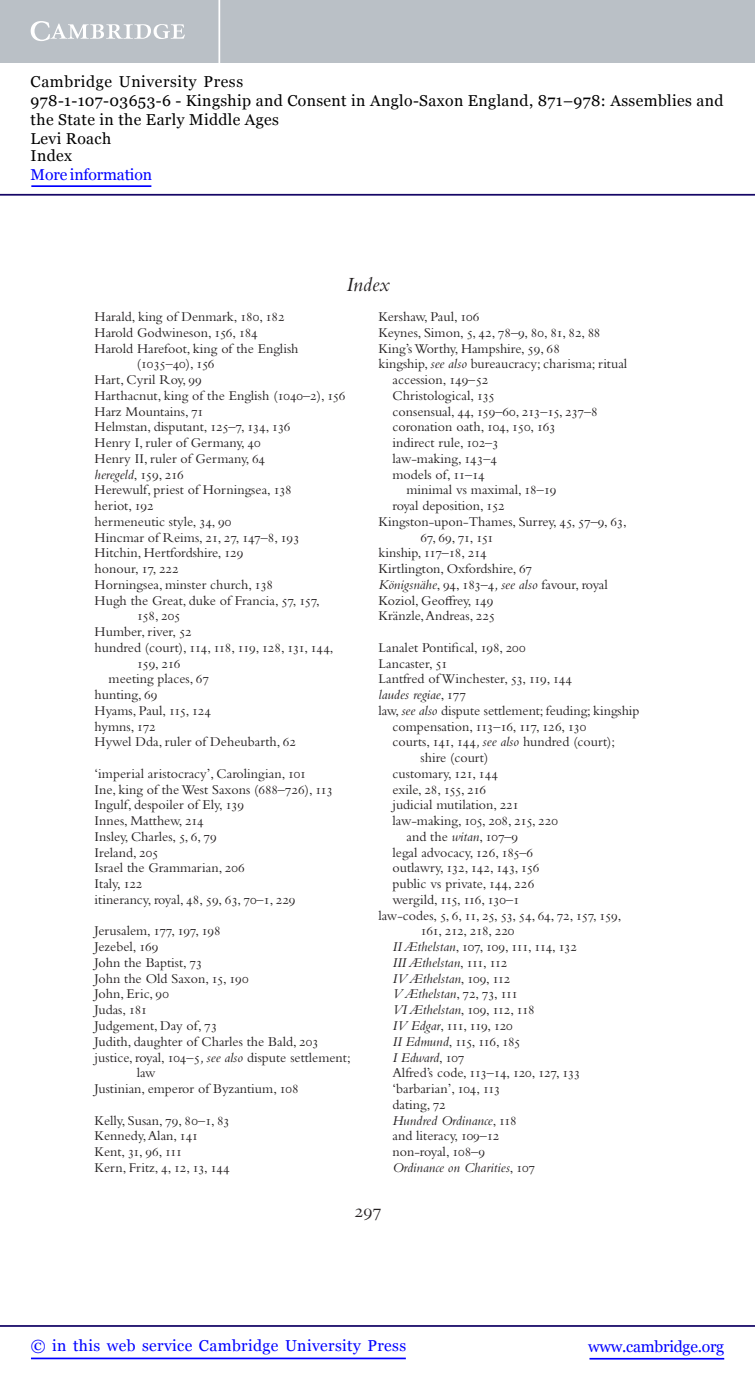
<style>
.page{position:relative;width:755px;height:1385px;background:#fff}
.page>*{position:absolute;margin:0;border:0;box-sizing:border-box;transform-origin:0 0}
.t1{font:italic 21px "Bembo Std";color:#231f20}
.t2{font:19.25px "Bembo Std";color:#231f20}
.t3{font:15.75px/18.6px "Georgia";letter-spacing:.025em;color:#000}
.t4{font:15.75px "Georgia";letter-spacing:.025em;color:#00f}
.t5{font:15.75px "Georgia";letter-spacing:-.015em;color:#00f}
.t6{font:15.75px "Georgia";letter-spacing:-.01em;color:#00f}
.t7{font:14px/15.8px "Bembo Std";color:#231f20}
.t8{font:14px/15.8px "Bembo Std";letter-spacing:-.04em;color:#231f20}
.t9{font:14px "Bembo Std";letter-spacing:-.03em;color:#231f20}
.t10{font:italic 14px "Bembo Std";color:#231f20}
.t11{font:14px "Bembo Std";letter-spacing:-.06em;color:#231f20}
.t12{font:14px "Bembo Std";letter-spacing:-.02em;color:#231f20}
.t13{font:14px "Bembo Std";letter-spacing:-.045em;color:#231f20}
.t14{font:14px "Bembo Std";letter-spacing:-.025em;color:#231f20}
.t15{font:14px "Bembo Std";letter-spacing:-.08em;color:#231f20}
.s1{font-style:normal}
.s2{font-style:italic}
</style>
<div class="page">
<hr style="left:589px;top:1358px;width:134px;height:1px;background:#00f">
<hr style="left:0;top:1325px;width:754px;height:2px;background:#150666">
<hr style="left:31px;top:1357px;width:374px;height:2px;background:#00f">
<div style="left:0;top:0;width:754px;height:63px;background:#bac0c6"></div>
<svg style="left:31px;top:21px;width:154px;height:20px"></svg>
<hr style="left:218px;top:0;width:2px;height:63px;background:#fff">
<hr style="left:0;top:194px;width:754px;height:2px;background:#150666">
<hr style="left:31px;top:185px;width:120px;height:2px;background:#00f">
<p class="t3" style="left:31px;top:72px;width:694px">Cambridge University Press<br>978-1-107-03653-6 - Kingship and Consent in Anglo-Saxon England, 871–978: Assemblies and the State in the Early Middle Ages<br>Levi Roach<br>Index</p>
<p class="t6" style="left:31px;top:166px;width:123px">More information</p>
<h1 class="t1" style="left:346px;top:276px;width:45px">Index</h1>
<p class="t7" style="left:95px;top:310px;width:191px">Harald, king of Denmark, 180 , 182</p>
<p class="t7" style="left:95px;top:326px;width:165px">Harold Godwineson, 156 , 184</p>
<p class="t7" style="left:95px;top:342px;width:205px">Harold Harefoot, king of the English</p>
<p class="t9" style="left:137px;top:359px;width:79px">(1035–40), 156</p>
<p class="t7" style="left:95px;top:373px;width:109px">Hart, Cyril Roy, 99</p>
<p class="t7" style="left:95px;top:389px;width:252px">Harthacnut, king of the English (1040–2), 156</p>
<p class="t7" style="left:95px;top:405px;width:111px">Harz Mountains, 71</p>
<p class="t9" style="left:95px;top:422px;width:197px">Helmstan, disputant, 125–7 , 134 , 136</p>
<p class="t7" style="left:95px;top:436px;width:167px">Henry I, ruler of Germany, 40</p>
<p class="t7" style="left:95px;top:452px;width:172px">Henry II, ruler of Germany, 64</p>
<p class="t10" style="left:95px;top:469px;width:90px">heregeld<span class="s1">, 159 , 216</span></p>
<p class="t7" style="left:95px;top:483px;width:198px">Herewulf, priest of Horningsea, 138</p>
<p class="t7" style="left:95px;top:499px;width:61px">heriot, 192</p>
<p class="t7" style="left:95px;top:515px;width:138px">hermeneutic style, 34 , 90</p>
<p class="t7" style="left:95px;top:531px;width:206px">Hincmar of Reims, 21 , 27 , 147–8 , 193</p>
<p class="t7" style="left:95px;top:546px;width:150px">Hitchin, Hertfordshire, 129</p>
<p class="t7" style="left:95px;top:562px;width:85px">honour, 17 , 222</p>
<p class="t7" style="left:95px;top:578px;width:180px">Horningsea, minster church, 138</p>
<p class="t7" style="left:95px;top:594px;width:226px">Hugh the Great, duke of Francia, 57 , 157 ,</p>
<p class="t7" style="left:137px;top:609px;width:45px">158 , 205</p>
<p class="t7" style="left:95px;top:625px;width:99px">Humber, river, 52</p>
<p class="t8" style="left:95px;top:641px;width:240px">hundred (court), 114 , 118 , 119 , 128 , 131 , 144 ,</p>
<p class="t7" style="left:137px;top:657px;width:45px">159 , 216</p>
<p class="t7" style="left:109px;top:672px;width:102px">meeting places, 67</p>
<p class="t7" style="left:95px;top:688px;width:64px">hunting, 69</p>
<p class="t9" style="left:95px;top:705px;width:118px">Hyams, Paul, 115 , 124</p>
<p class="t7" style="left:95px;top:720px;width:63px">hymns, 172</p>
<p class="t7" style="left:95px;top:735px;width:203px">Hywel Dda, ruler of Deheubarth, 62</p>
<p class="t7" style="left:95px;top:767px;width:239px">‘imperial aristocracy’, Carolingian, 101<br>Ine, king of the West Saxons (688–726), 113<br>Ingulf, despoiler of Ely, 139<br>Innes, Matthew, 214<br>Insley, Charles, 5 , 6 , 79<br>Ireland, 205<br>Israel the Grammarian, 206<br>Italy, 122<br>itinerancy, royal, 48 , 59 , 63 , 70–1 , 229</p>
<p class="t14" style="left:95px;top:926px;width:127px">Jerusalem, 177 , 197 , 198</p>
<p class="t7" style="left:95px;top:940px;width:65px">Jezebel, 169</p>
<p class="t7" style="left:95px;top:956px;width:109px">John the Baptist, 73</p>
<p class="t7" style="left:95px;top:972px;width:155px">John the Old Saxon, 15 , 190</p>
<p class="t7" style="left:95px;top:987px;width:76px">John, Eric, 90</p>
<p class="t7" style="left:95px;top:1003px;width:54px">Judas, 181</p>
<p class="t7" style="left:95px;top:1019px;width:124px">Judgement, Day of, 73</p>
<p class="t7" style="left:95px;top:1035px;width:225px">Judith, daughter of Charles the Bald, 203</p>
<p class="t7" style="left:95px;top:1050px;width:257px">justice, royal, 104–5 <span class="s2">, see also</span> dispute settlement;</p>
<p class="t7" style="left:137px;top:1066px;width:20px">law</p>
<p class="t7" style="left:95px;top:1082px;width:205px">Justinian, emperor of Byzantium, 108</p>
<p class="t8" style="left:95px;top:1113px;width:136px">Kelly, Susan, 79 , 80–1 , 83<br>Kennedy, Alan, 141<br>Kent, 31 , 96 , 111<br>Kern, Fritz, 4 , 12 , 13 , 144</p>
<p class="t7" style="left:378px;top:310px;width:102px">Kershaw, Paul, 106</p>
<p class="t7" style="left:378px;top:326px;width:223px">Keynes, Simon, 5 , 42 , 78–9 , 80 , 81 , 82 , 88</p>
<p class="t7" style="left:378px;top:342px;width:183px">King’s Worthy, Hampshire, 59 , 68</p>
<p class="t7" style="left:378px;top:357px;width:250px">kingship, <span class="s2">see also</span> bureaucracy; charisma; ritual</p>
<p class="t7" style="left:392px;top:373px;width:97px">accession, 149–52</p>
<p class="t7" style="left:392px;top:389px;width:104px">Christological, 135</p>
<p class="t12" style="left:392px;top:406px;width:207px">consensual, 44 , 159–60 , 213–15 , 237–8</p>
<p class="t7" style="left:392px;top:420px;width:165px">coronation oath, 104 , 150 , 163</p>
<p class="t7" style="left:392px;top:436px;width:108px">indirect rule, 102–3</p>
<p class="t7" style="left:392px;top:452px;width:106px">law-making, 143–4</p>
<p class="t7" style="left:392px;top:468px;width:94px">models of, 11–14</p>
<p class="t7" style="left:406px;top:483px;width:151px">minimal vs maximal, 18–19</p>
<p class="t7" style="left:392px;top:499px;width:114px">royal deposition, 152</p>
<p class="t7" style="left:378px;top:515px;width:249px">Kingston-upon-Thames, Surrey, 45 , 57–9 , 63 ,</p>
<p class="t7" style="left:420px;top:531px;width:75px">67 , 69 , 71 , 151</p>
<p class="t8" style="left:378px;top:546px;width:109px">kinship, 117–18 , 214</p>
<p class="t7" style="left:378px;top:562px;width:155px">Kirtlington, Oxfordshire, 67</p>
<p class="t7" style="left:378px;top:578px;width:231px"><span class="s2">Königsnähe</span>, 94 , 183–4 <span class="s2">, see also</span> favour, royal</p>
<p class="t7" style="left:378px;top:594px;width:116px">Koziol, Geoffrey, 149</p>
<p class="t7" style="left:378px;top:609px;width:118px">Kränzle, Andreas, 225</p>
<p class="t7" style="left:378px;top:641px;width:149px">Lanalet Pontifical, 198 , 200</p>
<p class="t7" style="left:378px;top:657px;width:71px">Lancaster, 51</p>
<p class="t8" style="left:378px;top:672px;width:195px">Lantfred of Winchester, 53 , 119 , 144</p>
<p class="t10" style="left:378px;top:689px;width:89px">laudes regiae<span class="s1">, 177</span></p>
<p class="t7" style="left:378px;top:704px;width:261px">law, <span class="s2">see also</span> dispute settlement; feuding; kingship</p>
<p class="t8" style="left:392px;top:720px;width:195px">compensation, 113–16 , 117 , 126 , 130</p>
<p class="t7" style="left:392px;top:735px;width:224px">courts, 141 , 144 <span class="s2">, see also</span> hundred (court);</p>
<p class="t7" style="left:420px;top:751px;width:69px">shire (court)</p>
<p class="t7" style="left:392px;top:767px;width:107px">customary, 121 , 144</p>
<p class="t9" style="left:392px;top:784px;width:95px">exile, 28 , 155 , 216</p>
<p class="t7" style="left:392px;top:798px;width:128px">judicial mutilation, 221</p>
<p class="t7" style="left:392px;top:814px;width:167px">law-making, 105 , 208 , 215 , 220</p>
<p class="t7" style="left:406px;top:830px;width:113px">and the <span class="s2">witan</span>, 107–9</p>
<p class="t7" style="left:392px;top:846px;width:142px">legal advocacy, 126 , 185–6</p>
<p class="t9" style="left:392px;top:863px;width:148px">outlawry, 132 , 142 , 143 , 156</p>
<p class="t7" style="left:392px;top:877px;width:143px">public vs private, 144 , 226</p>
<p class="t11" style="left:392px;top:894px;width:129px">wergild, 115 , 116 , 130–1</p>
<p class="t9" style="left:378px;top:910px;width:244px">law-codes, 5 , 6 , 11 , 25 , 53 , 54 , 64 , 72 , 157 , 159 ,</p>
<p class="t9" style="left:420px;top:926px;width:95px">161 , 212 , 218 , 220</p>
<p class="t8" style="left:392px;top:940px;width:186px"><span class="s2">II Æthelstan</span>, 107 , 109 , 111 , 114 , 132</p>
<p class="t10" style="left:392px;top:957px;width:116px">III Æthelstan<span class="s1">, 111 , 112</span></p>
<p class="t10" style="left:392px;top:973px;width:119px">IV Æthelstan<span class="s1">, 109 , 112</span></p>
<p class="t10" style="left:392px;top:989px;width:127px">V Æthelstan<span class="s1">, 72 , 73 , 111</span></p>
<p class="t8" style="left:392px;top:1003px;width:143px"><span class="s2">VI Æthelstan</span>, 109 , 112 , 118</p>
<p class="t11" style="left:392px;top:1020px;width:122px"><span class="s2">IV Edgar</span>, 111 , 119 , 120</p>
<p class="t15" style="left:392px;top:1036px;width:129px"><span class="s2">II Edmund</span>, 115 , 116 , 185</p>
<p class="t10" style="left:392px;top:1052px;width:73px">I Edward<span class="s1">, 107</span></p>
<p class="t13" style="left:392px;top:1067px;width:189px">Alfred’s code, 113–14 , 120 , 127 , 133</p>
<p class="t7" style="left:392px;top:1082px;width:109px">‘barbarian’, 104 , 113</p>
<p class="t7" style="left:392px;top:1098px;width:55px">dating, 72</p>
<p class="t10" style="left:392px;top:1115px;width:126px">Hundred Ordinance<span class="s1">, 118</span></p>
<p class="t7" style="left:392px;top:1129px;width:108px">and literacy, 109–12</p>
<p class="t7" style="left:392px;top:1145px;width:94px">non-royal, 108–9</p>
<p class="t10" style="left:392px;top:1162px;width:144px">Ordinance on Charities<span class="s1">, 107</span></p>
<h2 class="t2" style="left:354px;top:1204px;width:28px">297</h2>
<p class="t4" style="left:31px;top:1337px;width:376px">© in this web service Cambridge University Press</p>
<p class="t5" style="left:587px;top:1337px;width:137px">www.cambridge.org</p>
</div>
